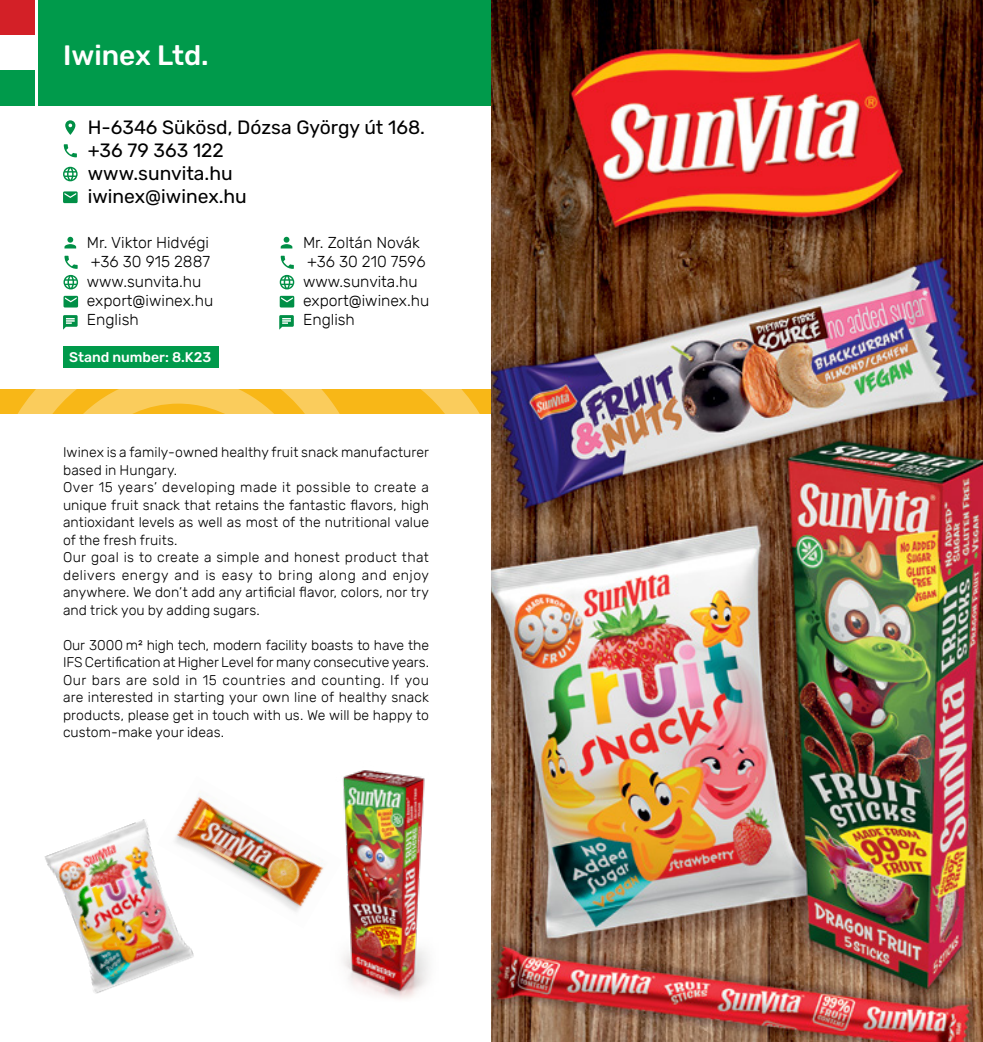
<style>
.page{position:relative;width:983px;height:1042px;background:#fff}
.page>*{position:absolute;margin:0;border:0;box-sizing:border-box;transform-origin:0 0}
.t1{font:500 28px "Rubik";color:#fff}
.t2{font:19.25px/23.1px "Rubik";color:#000}
.t3{font:300 15.75px/19.2px "Rubik";color:#000}
.t4{font:300 14px/17.5px "Rubik";letter-spacing:.005em;color:#000}
.t5{font:500 14px "Rubik";color:#fff}
</style>
<div class="page">
<div style="left:38px;top:0;width:453px;height:106px;background:#009a4b"></div>
<div style="left:0;top:0;width:34px;height:35px;background:#d32027"></div>
<div style="left:0;top:70px;width:34px;height:36px;background:#009a4b"></div>
<svg style="left:5px;top:389px;width:486px;height:25px;background:#f8c139"></svg>
<svg style="left:65px;top:120px;width:10px;height:15px"></svg>
<svg style="left:64px;top:144px;width:13px;height:13px"></svg>
<svg style="left:63px;top:191px;width:15px;height:12px"></svg>
<svg style="left:63px;top:167px;width:15px;height:14px"></svg>
<svg style="left:64px;top:237px;width:12px;height:11px"></svg>
<svg style="left:63px;top:315px;width:15px;height:15px"></svg>
<svg style="left:64px;top:256px;width:14px;height:13px"></svg>
<svg style="left:63px;top:296px;width:15px;height:11px"></svg>
<svg style="left:63px;top:275px;width:15px;height:14px"></svg>
<svg style="left:280px;top:237px;width:12px;height:11px"></svg>
<svg style="left:279px;top:315px;width:15px;height:15px"></svg>
<svg style="left:281px;top:256px;width:13px;height:13px"></svg>
<svg style="left:279px;top:296px;width:15px;height:11px"></svg>
<svg style="left:279px;top:275px;width:15px;height:14px"></svg>
<div style="left:63px;top:346px;width:155px;height:22px;background:#009a4b"></div>
<img style="left:491px;top:0;width:491px;height:1042px">
<img style="left:191px;top:791px;width:133px;height:121px">
<img style="left:44px;top:808px;width:163px;height:186px">
<img style="left:343px;top:770px;width:86px;height:229px">
<h1 class="t1" style="left:63px;top:39px;width:147px">Iwinex Ltd.</h1>
<h2 class="t2" style="left:88px;top:116px;width:338px">H-6346 Sükösd, Dózsa György út 168. +36 79 363 122<br>www.sunvita.hu<br>iwinex@iwinex.hu</h2>
<p class="t3" style="left:87px;top:233px;width:128px">Mr. Viktor Hidvégi +36 30 915 2887 www.sunvita.hu export@iwinex.hu<br>English</p>
<p class="t3" style="left:303px;top:233px;width:128px">Mr. Zoltán Novák +36 30 210 7596 www.sunvita.hu export@iwinex.hu<br>English</p>
<p class="t5" style="left:69px;top:349px;width:144px">Stand number: 8.K23</p>
<p class="t4" style="left:63px;top:444px;width:367px">Iwinex is a family-owned healthy fruit snack manufacturer based in Hungary.<br>Over 15 years’ developing made it possible to create a unique fruit snack that retains the fantastic flavors, high antioxidant levels as well as most of the nutritional value of the fresh fruits.<br>Our goal is to create a simple and honest product that delivers energy and is easy to bring along and enjoy anywhere. We don’t add any artificial flavor, colors, nor try and trick you by adding sugars.</p>
<p class="t4" style="left:63px;top:636px;width:367px;text-align:justify">Our 3000 m2 high tech, modern facility boasts to have the IFS Certification at Higher Level for many consecutive years.<br>Our bars are sold in 15 countries and counting. If you are interested in starting your own line of healthy snack products, please get in touch with us. We will be happy to custom-make your ideas.</p>
</div>
